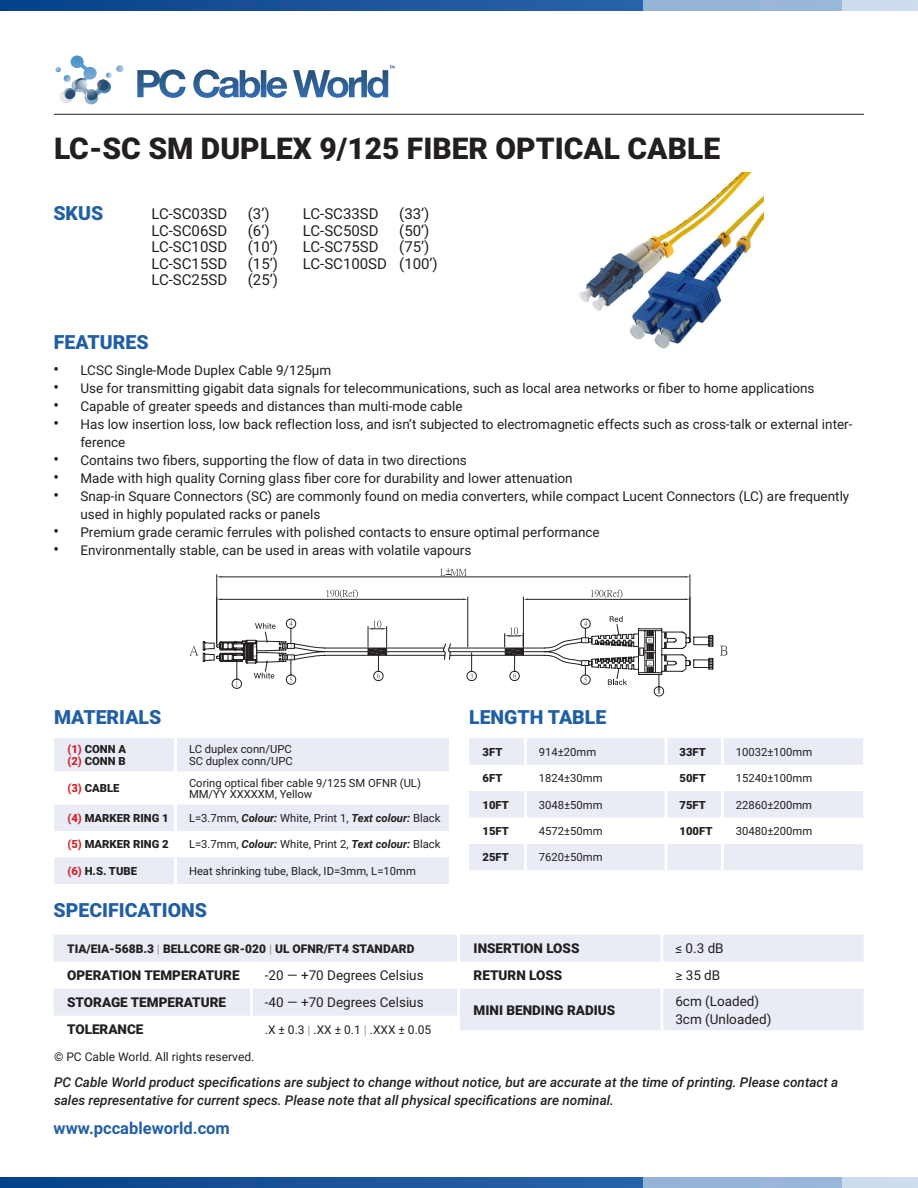
<style>
.page{position:relative;width:918px;height:1188px;background:#fff}
.page>*{position:absolute;margin:0;border:0;box-sizing:border-box;transform-origin:0 0}
.Product_Title{font:900 30px "Roboto";color:#231f20}
.t1{font:900 19.5px "Roboto";color:#215fa5}
.t2{font:700 16.5px "Roboto";color:#215fa5}
.SKU{font:15px "Roboto";color:#231f20}
.SKU_infos{font:15px/16.5px "Roboto";color:#231f20}
.t3{font:13.5px/18px "Roboto";color:#231f20}
.t4{font:italic 500 13.5px/18px "Roboto";color:#231f20}
.t5{font:900 13.5px "Roboto";color:#231f20}
.t6{font:12px "Roboto";color:#231f20}
.t7{font:900 12px "Roboto";color:#231f20}
.t8{font:11.25px/11.2px "Roboto";color:#231f20}
.t9{font:900 11.25px/11.2px "Roboto";color:#231f20}
.s1{font-size:16.5px}
.s2{color:#d1232a}
.s3{font-weight:700;font-style:italic}
.s4{color:#a7a2a0}
.s5{font-weight:900;color:#a7a2a0}
</style>
<div class="page">
<svg style="left:0;top:0;width:644px;height:11px;background:#195299"></svg>
<svg style="left:55px;top:55px;width:69px;height:50px"></svg>
<svg style="left:137px;top:65px;width:258px;height:33px"></svg>
<div style="left:644px;top:0;width:274px;height:11px;background:#95b5d8"></div>
<div style="left:842px;top:0;width:76px;height:11px;background:#cddced"></div>
<svg style="left:0;top:1177px;width:643px;height:11px;background:#185299"></svg>
<div style="left:643px;top:1177px;width:275px;height:11px;background:#95b5d8"></div>
<div style="left:842px;top:1177px;width:76px;height:11px;background:#cddced"></div>
<hr style="left:54px;top:114px;width:810px;height:1px;background:#231f20">
<img style="left:579px;top:173px;width:185px;height:176px">
<svg style="left:54px;top:738px;width:395px;height:146px;fill:#e9ebf5"></svg>
<hr style="left:174px;top:738px;width:3px;height:33px;background:#fff">
<hr style="left:174px;top:771px;width:3px;height:34px;background:#fff">
<hr style="left:174px;top:805px;width:3px;height:26px;background:#fff">
<hr style="left:174px;top:831px;width:3px;height:26px;background:#fff">
<hr style="left:174px;top:857px;width:3px;height:27px;background:#fff">
<svg style="left:54px;top:935px;width:810px;height:95px"></svg>
<hr style="left:250px;top:962px;width:3px;height:27px;background:#fff">
<hr style="left:250px;top:989px;width:3px;height:27px;background:#fff">
<hr style="left:250px;top:1016px;width:3px;height:27px;background:#fff">
<svg style="left:469px;top:738px;width:394px;height:132px;fill:#e9ebf5"></svg>
<hr style="left:524px;top:738px;width:3px;height:27px;background:#fff">
<hr style="left:665px;top:738px;width:3px;height:27px;background:#fff">
<hr style="left:721px;top:738px;width:3px;height:27px;background:#fff">
<hr style="left:524px;top:765px;width:3px;height:26px;background:#fff">
<hr style="left:665px;top:765px;width:3px;height:26px;background:#fff">
<hr style="left:721px;top:765px;width:3px;height:26px;background:#fff">
<hr style="left:524px;top:791px;width:3px;height:26px;background:#fff">
<hr style="left:665px;top:791px;width:3px;height:26px;background:#fff">
<hr style="left:721px;top:791px;width:3px;height:26px;background:#fff">
<hr style="left:524px;top:817px;width:3px;height:27px;background:#fff">
<hr style="left:665px;top:817px;width:3px;height:27px;background:#fff">
<hr style="left:721px;top:817px;width:3px;height:27px;background:#fff">
<hr style="left:524px;top:844px;width:3px;height:26px;background:#fff">
<hr style="left:665px;top:844px;width:3px;height:26px;background:#fff">
<hr style="left:721px;top:844px;width:3px;height:26px;background:#fff">
<svg style="left:720px;top:645px;width:8px;height:11px"></svg>
<svg style="left:189px;top:568px;width:524px;height:129px"></svg>
<p class="Product_Title" style="left:54px;top:127px;width:668px">LC-SC SM DUPLEX 9/125 FIBER OPTICAL CABLE</p>
<p class="t1" style="left:53px;top:199px;width:51px">SKUS</p>
<p class="SKU" style="left:151px;top:203px;width:77px">LC-SC03SD</p>
<p class="SKU" style="left:151px;top:220px;width:77px">LC-SC06SD</p>
<p class="SKU" style="left:151px;top:236px;width:77px">LC-SC10SD</p>
<p class="SKU" style="left:151px;top:253px;width:77px">LC-SC15SD</p>
<p class="SKU" style="left:151px;top:269px;width:77px">LC-SC25SD</p>
<p class="SKU_infos" style="left:248px;top:205px;width:23px">(3’)</p>
<p class="SKU_infos" style="left:248px;top:222px;width:23px">(6’)</p>
<p class="SKU_infos" style="left:248px;top:238px;width:32px">(10’)</p>
<p class="SKU_infos" style="left:248px;top:255px;width:32px">(15’) (25’)</p>
<p class="SKU" style="left:303px;top:203px;width:77px">LC-SC33SD</p>
<p class="SKU" style="left:303px;top:220px;width:77px">LC-SC50SD</p>
<p class="SKU" style="left:303px;top:236px;width:77px">LC-SC75SD</p>
<p class="SKU" style="left:303px;top:253px;width:86px">LC-SC100SD</p>
<p class="SKU_infos" style="left:399px;top:205px;width:32px">(33’)</p>
<p class="SKU_infos" style="left:399px;top:222px;width:32px">(50’)</p>
<p class="SKU_infos" style="left:399px;top:238px;width:32px">(75’)</p>
<p class="SKU_infos" style="left:399px;top:255px;width:40px">(100’)</p>
<p class="t1" style="left:54px;top:329px;width:96px">FEATURES</p>
<p class="t3" style="left:53px;top:361px;width:280px"><span class="s1">•</span> LCSC Single-Mode Duplex Cable 9/125µm</p>
<p class="t3" style="left:53px;top:379px;width:763px"><span class="s1">•</span> Use for transmitting gigabit data signals for telecommunications, such as local area networks or fiber to home applications</p>
<p class="t3" style="left:53px;top:397px;width:411px"><span class="s1">•</span> Capable of greater speeds and distances than multi-mode cable</p>
<p class="t3" style="left:80px;top:415px;width:774px;text-indent:-27px"><span class="s1">•</span> Has low insertion loss, low back reflection loss, and isn’t subjected to electromagnetic effects such as cross-talk or external inter&shy;ference</p>
<p class="t3" style="left:53px;top:451px;width:415px"><span class="s1">•</span> Contains two fibers, supporting the flow of data in two directions</p>
<p class="t3" style="left:53px;top:469px;width:521px"><span class="s1">•</span> Made with high quality Corning glass fiber core for durability and lower attenuation</p>
<p class="t3" style="left:80px;top:487px;width:770px;text-indent:-27px"><span class="s1">•</span> Snap-in Square Connectors (SC) are commonly found on media converters, while compact Lucent Connectors (LC) are frequently used in highly populated racks or panels</p>
<p class="t3" style="left:53px;top:523px;width:548px"><span class="s1">•</span> Premium grade ceramic ferrules with polished contacts to ensure optimal performance</p>
<p class="t3" style="left:53px;top:541px;width:419px"><span class="s1">•</span> Environmentally stable, can be used in areas with volatile vapours</p>
<p class="t1" style="left:54px;top:703px;width:109px">MATERIALS</p>
<p class="t9" style="left:68px;top:743px;width:60px"><span class="s2">(1)</span> CONN A <span class="s2">(2)</span> CONN B</p>
<p class="t8" style="left:189px;top:743px;width:105px">LC duplex conn/UPC<br>SC duplex conn/UPC</p>
<p class="t9" style="left:68px;top:782px;width:53px"><span class="s2">(3)</span> CABLE</p>
<p class="t8" style="left:189px;top:777px;width:233px">Coring optical fiber cable 9/125 SM OFNR (UL)<br>MM/YY XXXXXM, Yellow</p>
<p class="t9" style="left:68px;top:812px;width:103px"><span class="s2">(4)</span> MARKER RING 1</p>
<p class="t8" style="left:189px;top:812px;width:253px">L=3.7mm, <span class="s3">Colour:</span> White, Print 1, <span class="s3">Text colour:</span> Black</p>
<p class="t9" style="left:68px;top:838px;width:103px"><span class="s2">(5)</span> MARKER RING 2</p>
<p class="t8" style="left:189px;top:838px;width:253px">L=3.7mm, <span class="s3">Colour:</span> White, Print 2, <span class="s3">Text colour:</span> Black</p>
<p class="t9" style="left:68px;top:865px;width:71px"><span class="s2">(6)</span> H.S. TUBE</p>
<p class="t8" style="left:189px;top:865px;width:228px">Heat shrinking tube, Black, ID=3mm, L=10mm</p>
<p class="t1" style="left:54px;top:897px;width:155px">SPECIFICATIONS</p>
<p class="t7" style="left:67px;top:940px;width:349px">TIA/EIA-568B.3 <span class="s4">|</span> BELLCORE GR-020 <span class="s4">|</span> UL OFNR/FT4 STANDARD</p>
<p class="t5" style="left:67px;top:966px;width:174px">OPERATION TEMPERATURE</p>
<p class="t3" style="left:265px;top:966px;width:160px">-20 — +70 Degrees Celsius</p>
<p class="t5" style="left:67px;top:993px;width:160px">STORAGE TEMPERATURE</p>
<p class="t3" style="left:265px;top:993px;width:160px">-40 — +70 Degrees Celsius</p>
<p class="t5" style="left:67px;top:1020px;width:78px">TOLERANCE</p>
<p class="t6" style="left:265px;top:1021px;width:168px">.X ± 0.3 <span class="s5">|</span> .XX ± 0.1 <span class="s5">|</span> .XXX ± 0.05</p>
<p class="t6" style="left:54px;top:1048px;width:202px">© PC Cable World. All rights reserved.</p>
<p class="t1" style="left:469px;top:703px;width:139px">LENGTH TABLE</p>
<p class="t9" style="left:483px;top:746px;width:21px">3FT</p>
<p class="t8" style="left:539px;top:746px;width:59px">914±20mm</p>
<p class="t9" style="left:680px;top:746px;width:28px">33FT</p>
<p class="t8" style="left:736px;top:746px;width:78px">10032±100mm</p>
<p class="t9" style="left:483px;top:772px;width:21px">6FT</p>
<p class="t8" style="left:539px;top:772px;width:65px">1824±30mm</p>
<p class="t9" style="left:680px;top:772px;width:28px">50FT</p>
<p class="t8" style="left:736px;top:772px;width:78px">15240±100mm</p>
<p class="t9" style="left:483px;top:798px;width:28px">10FT</p>
<p class="t8" style="left:539px;top:798px;width:65px">3048±50mm</p>
<p class="t9" style="left:680px;top:798px;width:28px">75FT</p>
<p class="t8" style="left:736px;top:798px;width:78px">22860±200mm</p>
<p class="t9" style="left:483px;top:825px;width:28px">15FT</p>
<p class="t8" style="left:539px;top:825px;width:65px">4572±50mm</p>
<p class="t9" style="left:680px;top:825px;width:34px">100FT</p>
<p class="t8" style="left:736px;top:825px;width:78px">30480±200mm</p>
<p class="t9" style="left:483px;top:851px;width:28px">25FT</p>
<p class="t8" style="left:539px;top:851px;width:65px">7620±50mm</p>
<p class="t5" style="left:474px;top:939px;width:107px">INSERTION LOSS</p>
<p class="t3" style="left:675px;top:939px;width:50px">≤ 0.3 dB</p>
<p class="t5" style="left:474px;top:966px;width:90px">RETURN LOSS</p>
<p class="t3" style="left:675px;top:966px;width:46px">≥ 35 dB</p>
<p class="t5" style="left:474px;top:1000px;width:143px">MINI BENDING RADIUS</p>
<p class="t3" style="left:675px;top:991px;width:98px">6cm (Loaded)<br>3cm (Unloaded)</p>
<p class="t4" style="left:54px;top:1073px;width:786px">PC Cable World product specifications are subject to change without notice, but are accurate at the time of printing. Please contact a sales representative for current specs. Please note that all physical specifications are nominal.</p>
<p class="t2" style="left:54px;top:1117px;width:178px">www.pccableworld.com</p>
</div>
